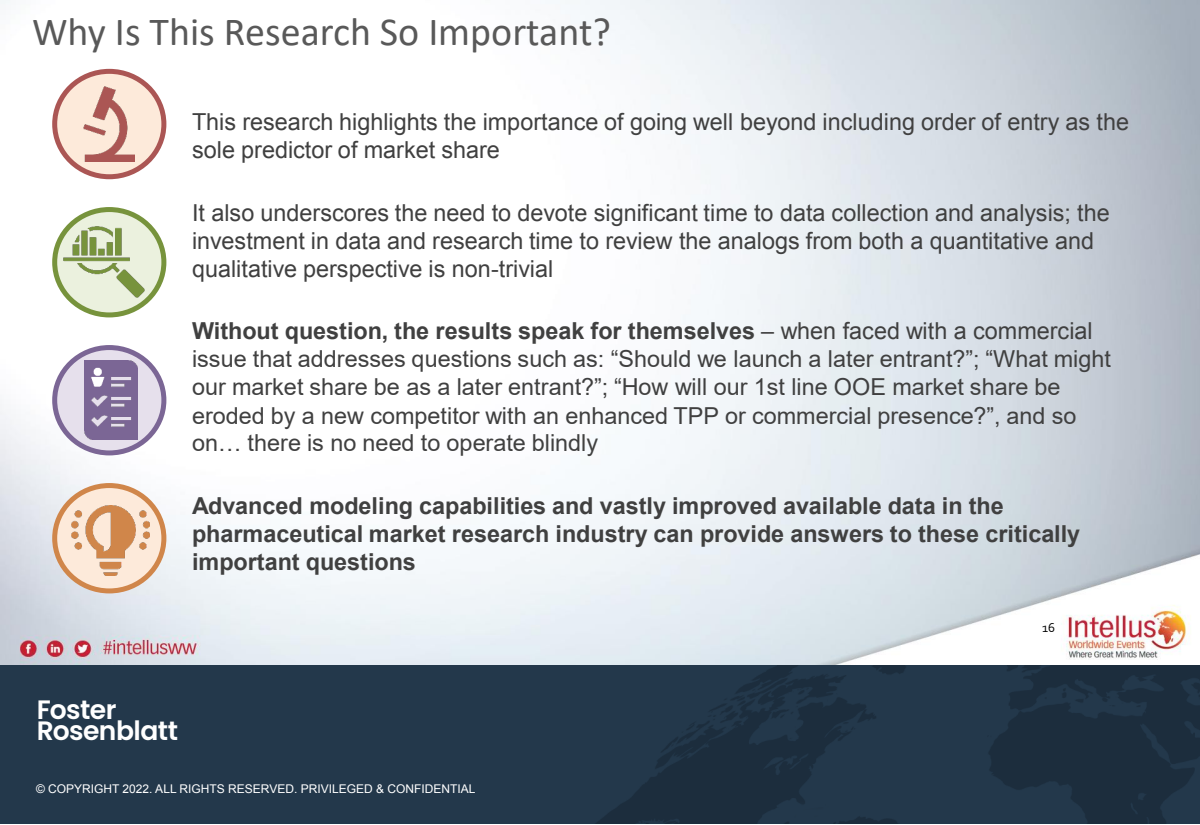
<style>
.page{position:relative;width:1200px;height:825px;background:#fff}
.page>*{position:absolute;margin:0;border:0;box-sizing:border-box;transform-origin:0 0}
.t1{font:40px "Calibri";color:#595959}
.t2{font:600 26.6px/21.1px "Poppins";letter-spacing:-.02em;color:#fff}
.t3{font:23.4px/28px "Arial";color:#404040}
.t4{font:700 23.4px/28px "Arial";color:#404040}
.t5{font:13.4px "Corbel";color:#000}
.t6{font:12px "Arial";color:#fff}
.s1{font-weight:700}
</style>
<div class="page">
<img style="left:0;top:0;width:1200px;height:665px">
<div style="left:55px;top:348px;width:109px;height:105px;background:#e6e0ec;border-radius:50%"></div>
<div style="left:52px;top:345px;width:114px;height:110px;border:5px solid #7b6695;border-radius:50%"></div>
<img style="left:84px;top:360px;width:53px;height:80px">
<div style="left:55px;top:71px;width:109px;height:106px;background:#fdeada;border-radius:50%"></div>
<div style="left:52px;top:69px;width:114px;height:110px;border:5px solid #ab5654;border-radius:50%"></div>
<img style="left:84px;top:86px;width:51px;height:76px">
<svg style="left:55px;top:210px;width:109px;height:105px"></svg>
<div style="left:52px;top:207px;width:114px;height:110px;border:5px solid #77933c;border-radius:50%"></div>
<img style="left:61px;top:218px;width:87px;height:88px">
<svg style="left:55px;top:486px;width:109px;height:105px;background:#f5dac4"></svg>
<div style="left:52px;top:483px;width:114px;height:110px;border:5px solid #d0864a;border-radius:50%"></div>
<img style="left:72px;top:506px;width:77px;height:70px">
<img style="left:0;top:665px;width:1200px;height:159px">
<h1 class="t1" style="left:32px;top:4px;width:581px">Why Is This Research So Important?</h1>
<p class="t3" style="left:192px;top:108px;width:939px">This research highlights the importance of going well beyond including order of entry as the sole predictor of market share</p>
<p class="t3" style="left:192px;top:199px;width:919px">It also underscores the need to devote significant time to data collection and analysis; the investment in data and research time to review the analogs from both a quantitative and qualitative perspective is non-trivial</p>
<p class="t3" style="left:192px;top:317px;width:920px"><span class="s1">Without question, the results speak for themselves</span> – when faced with a commercial issue that addresses questions such as: “Should we launch a later entrant?”; “What might our market share be as a later entrant?”; “How will our st line OOE market share be eroded by a new competitor with an enhanced TPP or commercial presence?”, and so on… there is no need to operate blindly</p>
<p class="t4" style="left:192px;top:493px;width:890px">Advanced modeling capabilities and vastly improved available data in the pharmaceutical market research industry can provide answers to these critically important questions</p>
<p class="t2" style="left:37px;top:701px;width:143px">Foster<br>Rosenblatt</p>
<p class="t6" style="left:36px;top:781px;width:441px">© COPYRIGHT 2022. ALL RIGHTS RESERVED. PRIVILEGED &amp; CONFIDENTIAL</p>
<p class="t5" style="left:1042px;top:619px;width:15px">16</p>
</div>
